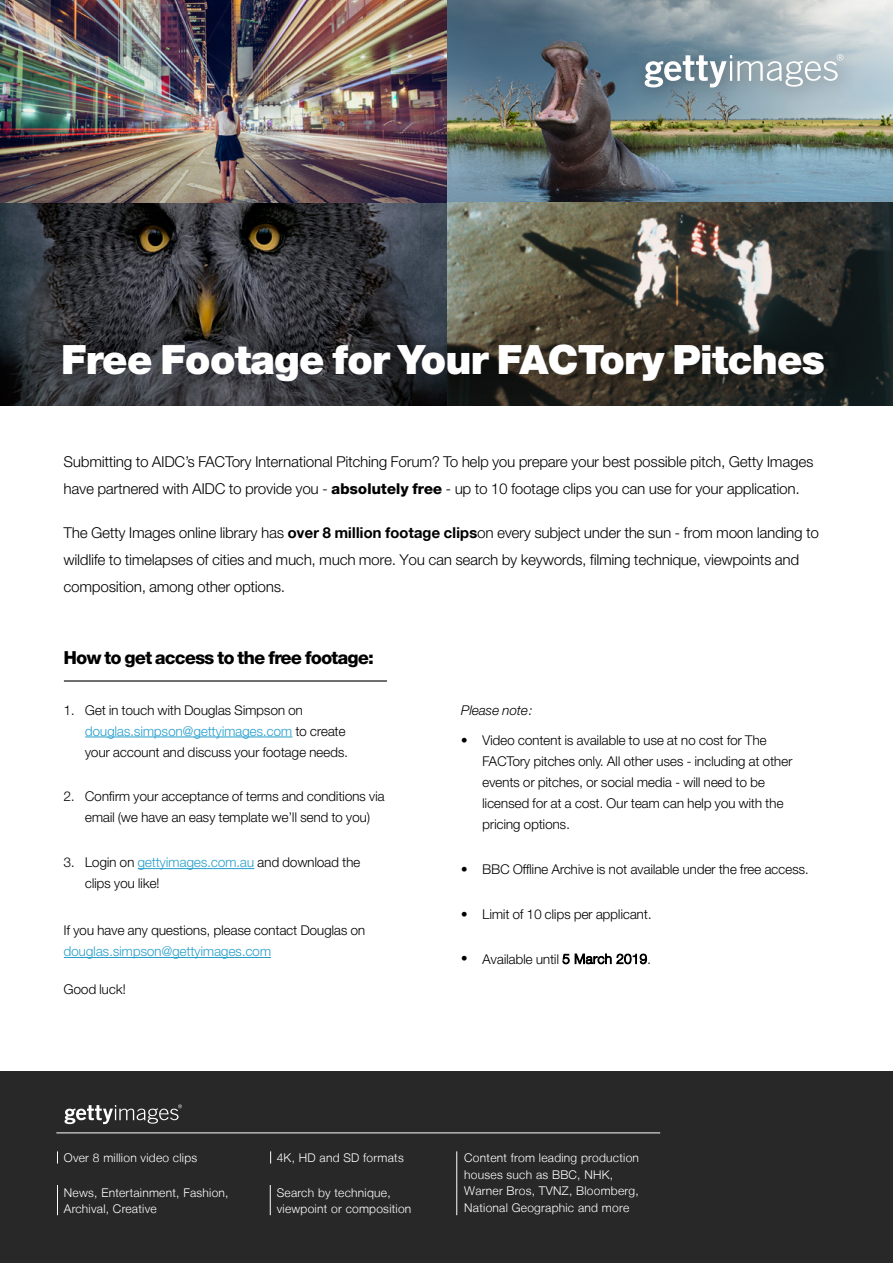
<style>
.page{position:relative;width:893px;height:1263px;background:#fff}
.page>*{position:absolute;margin:0;border:0;box-sizing:border-box;transform-origin:0 0}
.t1{font:900 40.5px "Helvetica Neue GI";color:#fff}
.t2{font:800 18px "Helvetica Neue GI";letter-spacing:-.02em;color:#000}
.t3{font:300 15px/27px "Helvetica Neue GI";letter-spacing:.02em;color:#000}
.t4{font:300 13.5px/21px "Helvetica Neue GI";letter-spacing:.02em;color:#000}
.t5{font:300 13.5px "Helvetica Neue GI";letter-spacing:.02em;color:#279fcd}
.t6{font:italic 300 13.5px "Helvetica Neue GI";letter-spacing:.02em;color:#000}
.t7{font:300 12px/16.5px "Helvetica Neue LT";letter-spacing:.02em;color:#fff}
.s1{font-weight:800}
.s2{font-weight:700}
.s3{color:#279fcd}
.s4{color:#259fce}
.s5{font-family:"Helvetica Neue LT"}
</style>
<div class="page">
<img style="left:0;top:0;width:893px;height:405px">
<div style="left:630px;top:40px;width:233px;height:69px;background:#000;opacity:.4"></div>
<svg style="left:645px;top:54px;width:198px;height:33px"></svg>
<div style="left:41px;top:322px;width:807px;height:84px;background:#000;opacity:.5"></div>
<hr style="left:64px;top:957px;width:207px;height:1px;background:#279fcd">
<hr style="left:85px;top:737px;width:49px;height:1px;background:#279fcd">
<hr style="left:134px;top:737px;width:158px;height:1px;background:#259fce">
<hr style="left:138px;top:868px;width:116px;height:1px;background:#279fcd">
<div style="left:0;top:1072px;width:893px;height:191px;background:#292829"></div>
<svg style="left:64px;top:1104px;width:118px;height:20px"></svg>
<hr style="left:64px;top:680px;width:323px;height:2px;background:#414042">
<hr style="left:56px;top:1133px;width:604px;height:1px;background:#fff">
<svg style="left:57px;top:1151px;width:1px;height:12px"></svg>
<hr style="left:57px;top:1185px;width:1px;height:30px;background:#fff">
<hr style="left:270px;top:1185px;width:1px;height:30px;background:#fff">
<svg style="left:270px;top:1151px;width:1px;height:12px"></svg>
<hr style="left:456px;top:1151px;width:1px;height:64px;background:#fff">
<h1 class="t1" style="left:62px;top:336px;width:765px">Free Footage for Your FACTory Pitches</h1>
<p class="t3" style="left:64px;top:448px;width:751px">Submitting to AIDC’s FACTory International Pitching Forum? To help you prepare your best possible pitch, Getty Images have partnered with AIDC to provide you - <span class="s1">absolutely free</span> - up to 10 footage clips you can use for your application.</p>
<p class="t3" style="left:64px;top:519px;width:756px">The Getty Images online library has <span class="s2">over 8 million footage clips</span>on every subject under the sun - from moon landing to wildlife to timelapses of cities and much, much more. You can search by keywords, filming technique, viewpoints and composition, among other options.</p>
<h2 class="t2" style="left:64px;top:647px;width:311px">How to get access to the free footage:</h2>
<p class="t4" style="left:85px;top:699px;width:264px;text-indent:-21px">1. Get in touch with Douglas Simpson on <span class="s3">douglas.</span><span class="s4">simpson@gettyimages.com</span> to create your account and discuss your footage needs.</p>
<p class="t4" style="left:64px;top:786px;width:322px;text-align:center">2. Confirm your acceptance of terms and conditions via email (we have an easy template we’ll send to you)</p>
<p class="t4" style="left:85px;top:852px;width:277px;text-indent:-21px">3. Login on <span class="s3">gettyimages.com.au</span> and download the clips you like!</p>
<p class="t4" style="left:64px;top:919px;width:303px">If you have any questions, please contact Douglas on</p>
<p class="t5" style="left:64px;top:943px;width:209px">douglas.simpson@gettyimages.com</p>
<p class="t4" style="left:64px;top:978px;width:63px">Good luck!</p>
<p class="t6" style="left:461px;top:702px;width:73px">Please note:</p>
<p class="t4" style="left:482px;top:729px;width:311px;text-indent:-21px">• Video content is available to use at no cost for The FACTory pitches only. All other uses - including at other events or pitches, or social media - will need to be licensed for at a cost. Our team can help you with the pricing options.</p>
<p class="t4" style="left:461px;top:858px;width:349px">• BBC Offline Archive is not available under the free access.</p>
<p class="t4" style="left:461px;top:903px;width:192px">• Limit of 10 clips per applicant.</p>
<p class="t4" style="left:461px;top:948px;width:191px">• Available until <span class="s5">5 March 2019</span>.</p>
<p class="t7" style="left:277px;top:1149px;width:129px">4K, HD and SD formats</p>
<p class="t7" style="left:464px;top:1150px;width:176px">Content from leading production houses such as BBC, NHK,<br>Warner Bros, TVNZ, Bloomberg,<br>National Geographic and more</p>
<p class="t7" style="left:64px;top:1149px;width:135px">Over 8 million video clips</p>
<p class="t7" style="left:64px;top:1184px;width:166px">News, Entertainment, Fashion,<br>Archival, Creative</p>
<p class="t7" style="left:277px;top:1184px;width:136px">Search by technique, viewpoint or composition</p>
</div>
